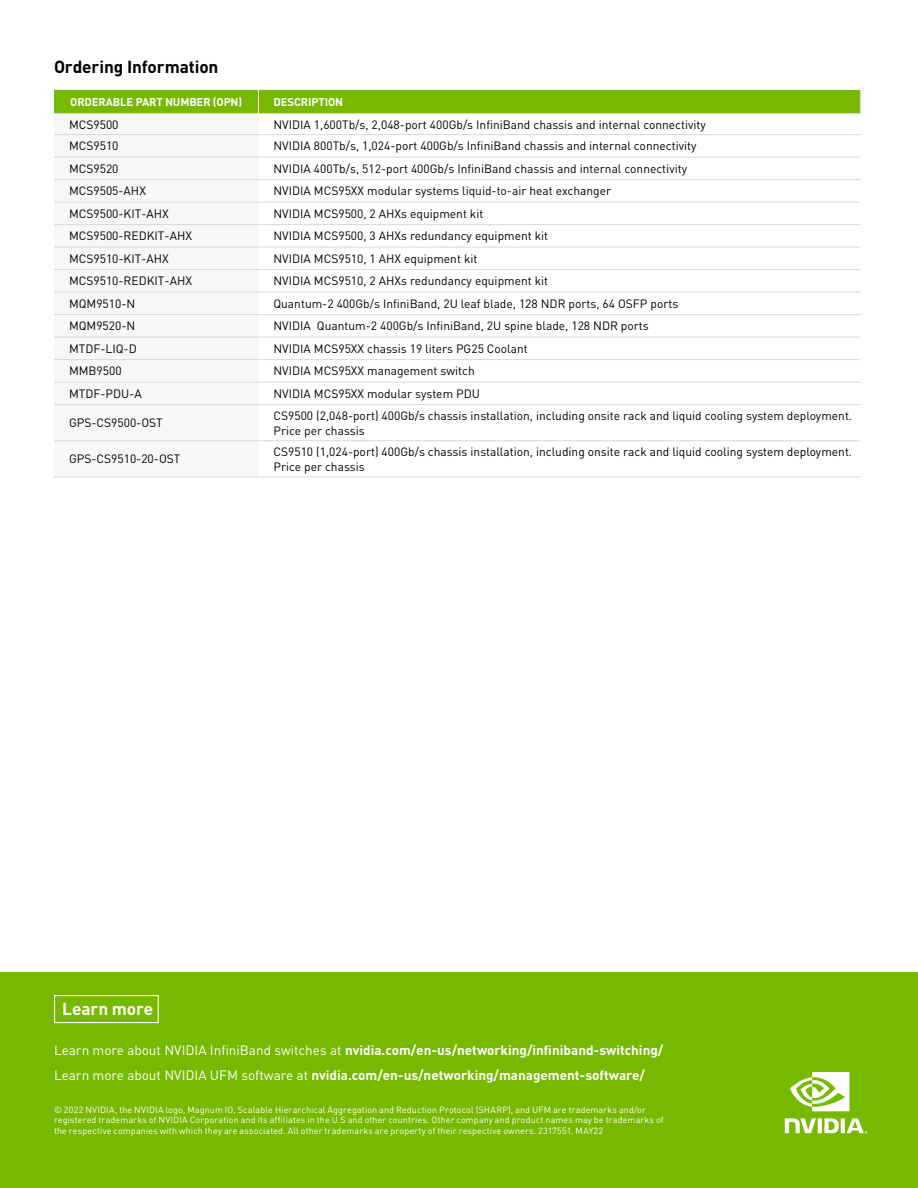
<style>
.page{position:relative;width:918px;height:1188px;background:#fff}
.page>*{position:absolute;margin:0;border:0;box-sizing:border-box;transform-origin:0 0}
.t1{font:700 17.25px "DIN Pro";letter-spacing:-.01em;color:#000}
.t2{font:700 17.25px "DIN Pro";letter-spacing:-.01em;color:#fff}
.t3{font:700 13.5px/25.5px "DIN Pro";color:#fff}
.t4{font:12px/15px "DIN Pro";color:#000}
.t5{font:700 11.25px "DIN Pro";letter-spacing:-.01em;color:#fff}
.t6{font:9px/10.5px "DIN Pro";letter-spacing:.015em;color:#fff}
.s1{font-weight:400}
</style>
<div class="page">
<svg style="left:54px;top:135px;width:204px;height:342px"></svg>
<div style="left:54px;top:90px;width:807px;height:23px;background:#76b900"></div>
<hr style="left:54px;top:113px;width:204px;height:1px;background:#d9d9d9">
<hr style="left:54px;top:134px;width:204px;height:1px;background:#d9d9d9">
<hr style="left:258px;top:113px;width:603px;height:1px;background:#d9d9d9">
<hr style="left:258px;top:134px;width:602px;height:1px;background:#d9d9d9">
<hr style="left:54px;top:157px;width:204px;height:1px;background:#d9d9d9">
<hr style="left:258px;top:157px;width:602px;height:1px;background:#d9d9d9">
<hr style="left:54px;top:179px;width:204px;height:1px;background:#d9d9d9">
<hr style="left:258px;top:179px;width:602px;height:1px;background:#d9d9d9">
<hr style="left:54px;top:202px;width:204px;height:1px;background:#d9d9d9">
<hr style="left:258px;top:202px;width:602px;height:1px;background:#d9d9d9">
<hr style="left:54px;top:224px;width:204px;height:1px;background:#d9d9d9">
<hr style="left:258px;top:224px;width:602px;height:1px;background:#d9d9d9">
<hr style="left:54px;top:247px;width:204px;height:1px;background:#d9d9d9">
<hr style="left:258px;top:247px;width:602px;height:1px;background:#d9d9d9">
<hr style="left:54px;top:269px;width:204px;height:1px;background:#d9d9d9">
<hr style="left:258px;top:269px;width:602px;height:1px;background:#d9d9d9">
<hr style="left:54px;top:292px;width:204px;height:1px;background:#d9d9d9">
<hr style="left:54px;top:314px;width:204px;height:1px;background:#d9d9d9">
<hr style="left:258px;top:292px;width:602px;height:1px;background:#d9d9d9">
<hr style="left:258px;top:314px;width:602px;height:1px;background:#d9d9d9">
<hr style="left:54px;top:337px;width:204px;height:1px;background:#d9d9d9">
<hr style="left:54px;top:359px;width:204px;height:1px;background:#d9d9d9">
<hr style="left:54px;top:382px;width:204px;height:1px;background:#d9d9d9">
<hr style="left:54px;top:404px;width:204px;height:1px;background:#d9d9d9">
<hr style="left:54px;top:440px;width:204px;height:1px;background:#d9d9d9">
<hr style="left:54px;top:477px;width:204px;height:1px;background:#d9d9d9">
<hr style="left:258px;top:337px;width:602px;height:1px;background:#d9d9d9">
<hr style="left:258px;top:359px;width:602px;height:1px;background:#d9d9d9">
<hr style="left:258px;top:382px;width:602px;height:1px;background:#d9d9d9">
<hr style="left:258px;top:404px;width:602px;height:1px;background:#d9d9d9">
<hr style="left:258px;top:440px;width:602px;height:1px;background:#d9d9d9">
<hr style="left:258px;top:477px;width:602px;height:1px;background:#d9d9d9">
<div style="left:0;top:972px;width:918px;height:216px;background:#76b900"></div>
<svg style="left:785px;top:1118px;width:82px;height:16px"></svg>
<svg style="left:790px;top:1072px;width:59px;height:39px"></svg>
<div style="left:54px;top:995px;width:105px;height:28px;border:1px solid #fff"></div>
<h1 class="t1" style="left:54px;top:55px;width:166px">Ordering Information</h1>
<p class="t5" style="left:70px;top:94px;width:173px">ORDERABLE PART NUMBER (OPN)</p>
<p class="t5" style="left:274px;top:94px;width:71px">DESCRIPTION</p>
<p class="t4" style="left:69px;top:116px;width:51px">MCS9500</p>
<p class="t4" style="left:273px;top:116px;width:434px">NVIDIA 1,600Tb/s, 2,048-port 400Gb/s InfiniBand chassis and internal connectivity</p>
<p class="t4" style="left:69px;top:138px;width:51px">MCS9510</p>
<p class="t4" style="left:273px;top:138px;width:425px">NVIDIA 800Tb/s, 1,024-port 400Gb/s InfiniBand chassis and internal connectivity</p>
<p class="t4" style="left:69px;top:161px;width:51px">MCS9520</p>
<p class="t4" style="left:273px;top:161px;width:415px">NVIDIA 400Tb/s, 512-port 400Gb/s InfiniBand chassis and internal connectivity</p>
<p class="t4" style="left:69px;top:183px;width:78px">MCS9505-AHX</p>
<p class="t4" style="left:273px;top:183px;width:339px">NVIDIA MCS95XX modular systems liquid-to-air heat exchanger</p>
<p class="t4" style="left:69px;top:206px;width:101px">MCS9500-KIT-AHX</p>
<p class="t4" style="left:273px;top:206px;width:211px">NVIDIA MCS9500, 2 AHXs equipment kit</p>
<p class="t4" style="left:69px;top:228px;width:124px">MCS9500-REDKIT-AHX</p>
<p class="t4" style="left:273px;top:228px;width:276px">NVIDIA MCS9500, 3 AHXs redundancy equipment kit</p>
<p class="t4" style="left:69px;top:251px;width:101px">MCS9510-KIT-AHX</p>
<p class="t4" style="left:273px;top:251px;width:206px">NVIDIA MCS9510, 1 AHX equipment kit</p>
<p class="t4" style="left:69px;top:273px;width:124px">MCS9510-REDKIT-AHX</p>
<p class="t4" style="left:273px;top:273px;width:276px">NVIDIA MCS9510, 2 AHXs redundancy equipment kit</p>
<p class="t4" style="left:69px;top:296px;width:68px">MQM9510-N</p>
<p class="t4" style="left:273px;top:296px;width:406px">Quantum-2 400Gb/s InfiniBand, 2U leaf blade, 128 NDR ports, 64 OSFP ports</p>
<p class="t4" style="left:69px;top:318px;width:68px">MQM9520-N</p>
<p class="t4" style="left:273px;top:318px;width:377px">NVIDIA Quantum-2 400Gb/s InfiniBand, 2U spine blade, 128 NDR ports</p>
<p class="t4" style="left:69px;top:341px;width:69px">MTDF-LIQ-D</p>
<p class="t4" style="left:273px;top:341px;width:256px">NVIDIA MCS95XX chassis 19 liters PG25 Coolant</p>
<p class="t4" style="left:69px;top:363px;width:54px">MMB9500</p>
<p class="t4" style="left:273px;top:363px;width:203px">NVIDIA MCS95XX management switch</p>
<p class="t4" style="left:69px;top:386px;width:74px">MTDF-PDU-A</p>
<p class="t4" style="left:273px;top:386px;width:208px">NVIDIA MCS95XX modular system PDU</p>
<p class="t4" style="left:69px;top:415px;width:95px">GPS-CS9500-OST</p>
<p class="t4" style="left:273px;top:407px;width:580px">CS9500 (2,048-port) 400Gb/s chassis installation, including onsite rack and liquid cooling system deployment.<br>Price per chassis</p>
<p class="t4" style="left:69px;top:451px;width:113px">GPS-CS9510-20-OST</p>
<p class="t4" style="left:273px;top:444px;width:580px">CS9510 (1,024-port) 400Gb/s chassis installation, including onsite rack and liquid cooling system deployment.<br>Price per chassis</p>
<h1 class="t2" style="left:62px;top:997px;width:93px">Learn more</h1>
<p class="t3" style="left:54px;top:1036px;width:611px"><span class="s1">Learn more about NVIDIA InfiniBand switches at</span> nvidia.com/en-us/networking/infiniband-switching/<br><span class="s1">Learn more about NVIDIA UFM software at</span> nvidia.com/en-us/networking/management-software/</p>
<p class="t6" style="left:54px;top:1104px;width:611px">© 2022 NVIDIA, the NVIDIA logo, Magnum IO, Scalable Hierarchical Aggregation and Reduction Protocol (SHARP), and UFM are trademarks and/or registered trademarks of NVIDIA Corporation and its affiliates in the U.S and other countries. Other company and product names may be trademarks of the respective companies with which they are associated. All other trademarks are property of their respective owners. 2317551. May22</p>
</div>
